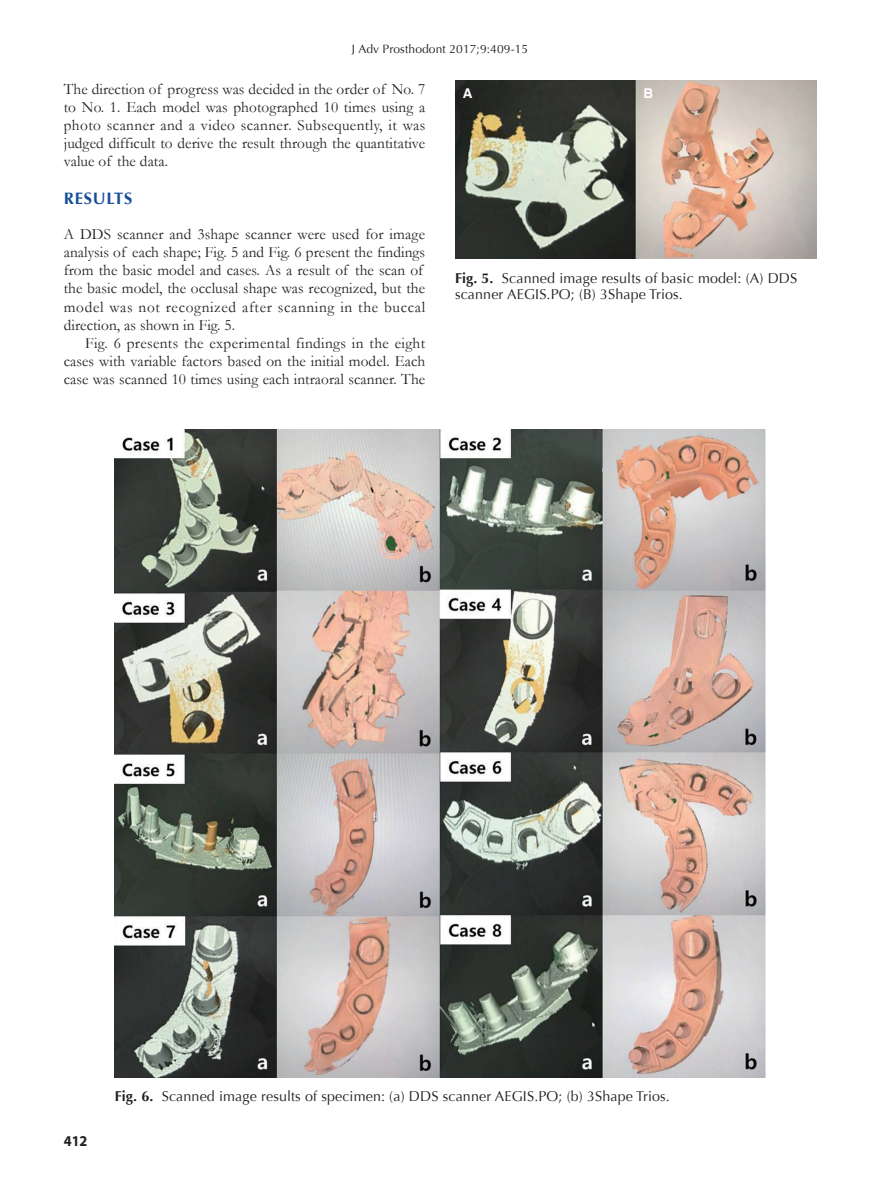
<style>
.page{position:relative;width:893px;height:1191px;background:#fff}
.page>*{position:absolute;margin:0;border:0;box-sizing:border-box;transform-origin:0 0}
.t1{font:700 16.5px "Optima";color:#154e9b}
.t2{font:15.75px/18.1px "Garamond";letter-spacing:.005em;color:#231f20;text-align:justify}
.t3{font:700 15px "Myriad Pro";color:#231f20;scale:.95 1}
.t4{font:14.25px/15.8px "Optima";letter-spacing:.01em;color:#231f20}
.t5{font:700 13.5px "Helvetica";color:#fff}
.t6{font:12px "Optima";letter-spacing:.01em;color:#231f20}
.s1{font-weight:700}
</style>
<div class="page">
<img style="left:115px;top:429px;width:650px;height:648px">
<img style="left:455px;top:81px;width:361px;height:178px">
<p class="t6" style="left:352px;top:42px;width:178px">J Adv Prosthodont 2017;9:409-15</p>
<p class="t2" style="left:64px;top:79px;width:363px">The direction of progress was decided in the order of No. 7 to No. 1. Each model was photographed 10 times using a photo scanner and a video scanner. Subsequently, it was judged difficult to derive the result through the quantitative value of the data.</p>
<p class="t1" style="left:64px;top:188px;width:22px">RESULTS</p>
<p class="t2" style="left:64px;top:224px;width:363px;text-align:left">A DDS scanner and 3shape scanner were used for image analysis of each shape; Fig. 5 and Fig. 6 present the findings from the basic model and cases. As a result of the scan of the basic model, the occlusal shape was recognized, but the model was not recognized after scanning in the buccal direction, as shown in Fig. 5.</p>
<p class="t2" style="left:64px;top:333px;width:363px;text-indent:21px">Fig. 6 presents the experimental findings in the eight cases with variable factors based on the initial model. Each case was scanned 10 times using each intraoral scanner. The</p>
<p class="t5" style="left:463px;top:85px;width:11px">A</p>
<p class="t5" style="left:644px;top:85px;width:11px">B</p>
<p class="t4" style="left:455px;top:270px;width:344px"><span class="s1">FIG. 5.</span> Scanned image results of basic model: (A) DDS scanner AEGIS.PO; (B) 3Shape Trios.</p>
<p class="t3" style="left:64px;top:1131px;width:26px">412</p>
<p class="t4" style="left:115px;top:1088px;width:557px"><span class="s1">FIG. 6.</span> Scanned image results of specimen: (a) DDS scanner AEGIS.PO; (b) 3Shape Trios.</p>
</div>
